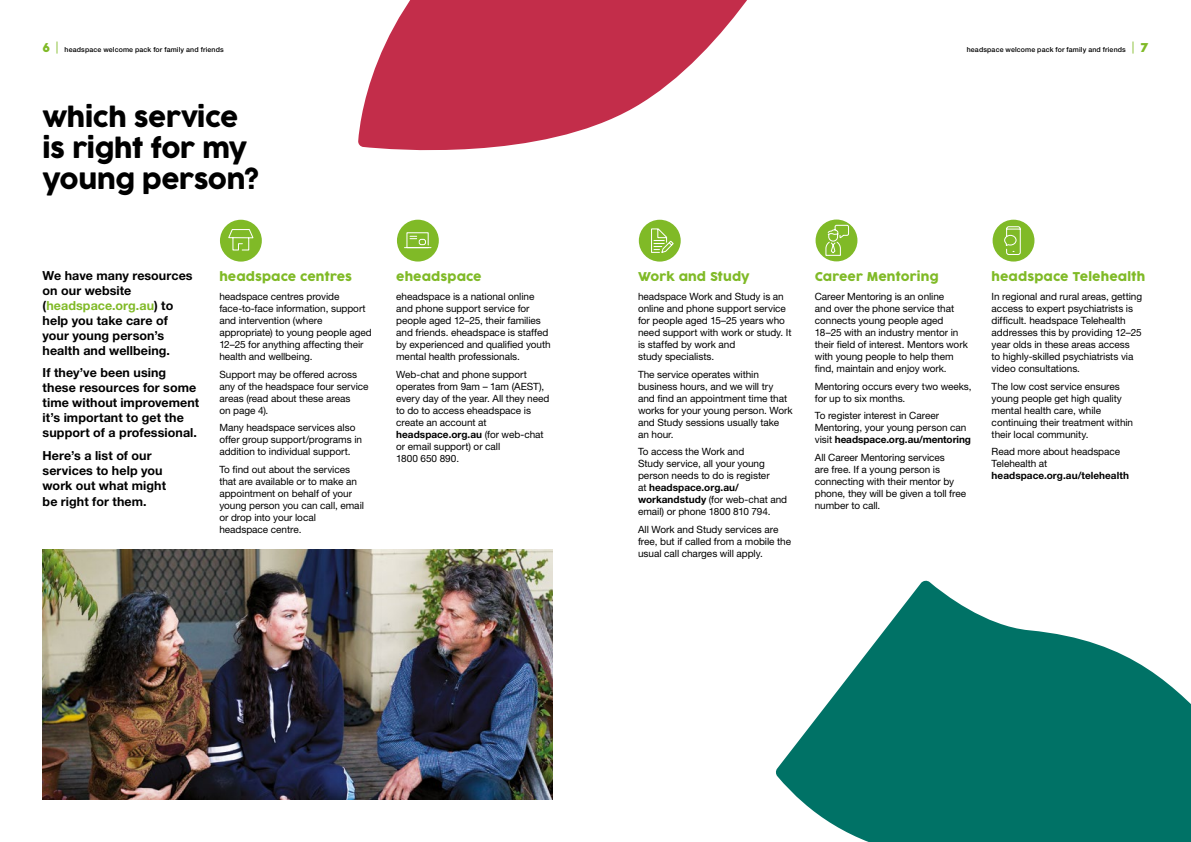
<style>
.page{position:relative;width:1191px;height:842px;background:#fff}
.page>*{position:absolute;margin:0;border:0;box-sizing:border-box;transform-origin:0 0}
.t1{font:26px/31px "Cocogoose Pro";letter-spacing:-.015em;color:#000}
.t2{font:700 12.5px/15px "Helvetica Neue LT Std";letter-spacing:.005em;color:#000}
.t3{font:12px "Cocogoose Pro";letter-spacing:.005em;color:#80ba27}
.t4{font:10px/12px "Helvetica Neue LT Std";letter-spacing:-.005em;color:#000}
.t5{font:700 10px "Helvetica Neue LT Std";letter-spacing:.005em;color:#000}
.t6{font:500 7px "Helvetica Neue LT Std";letter-spacing:.02em;color:#000}
.s1{font-family:"Cocogoose Pro";font-weight:400;font-size:12px;color:#80ba27}
.s2{font-weight:400;font-size:12px;color:#80ba27}
.s3{color:#80ba27}
.s4{font-weight:700}
</style>
<div class="page">
<div style="left:220px;top:220px;width:42px;height:42px;background:#80ba27;border-radius:50%"></div>
<svg style="left:228px;top:229px;width:26px;height:22px"></svg>
<div style="left:639px;top:220px;width:41px;height:42px;background:#80ba27;border-radius:50%"></div>
<svg style="left:651px;top:228px;width:23px;height:25px"></svg>
<div style="left:992px;top:220px;width:42px;height:42px;background:#80ba27;border-radius:50%"></div>
<svg style="left:1004px;top:226px;width:17px;height:29px"></svg>
<div style="left:397px;top:220px;width:42px;height:42px;background:#80ba27;border-radius:50%"></div>
<svg style="left:404px;top:232px;width:28px;height:17px"></svg>
<div style="left:815px;top:220px;width:42px;height:41px;background:#80ba27;border-radius:50%"></div>
<svg style="left:825px;top:224px;width:24px;height:32px"></svg>
<svg style="left:358px;top:0;width:389px;height:151px;fill:#c32d4a"></svg>
<img style="left:43px;top:549px;width:510px;height:250px">
<svg style="left:776px;top:580px;width:415px;height:262px;fill:#007266"></svg>
<p class="t6" style="left:43px;top:45px;width:183px"><span class="s1">6</span> <span class="s2">|</span> headspace welcome pack for family and friends</p>
<p class="t6" style="left:966px;top:45px;width:183px">headspace welcome pack for family and friends <span class="s2">|</span> <span class="s1">7</span></p>
<h1 class="t1" style="left:43px;top:103px;width:218px">which service is right for my young person?</h1>
<p class="t2" style="left:43px;top:267px;width:151px">We have many resources on our website (<span class="s3">headspace.org.au</span>) to help you take care of your young person’s health and wellbeing.</p>
<p class="t2" style="left:43px;top:365px;width:158px">If they’ve been using these resources for some time without improvement it’s important to get the support of a professional.</p>
<p class="t2" style="left:43px;top:448px;width:125px">Here’s a list of our services to help you work out what might be right for them.</p>
<p class="t3" style="left:219px;top:268px;width:134px">headspace centres</p>
<p class="t4" style="left:219px;top:291px;width:154px">headspace centres provide face-to-face information, support and intervention (where appropriate) to young people aged<br>12–25 for anything affecting their health and wellbeing.</p>
<p class="t4" style="left:219px;top:368px;width:151px">Support may be offered across any of the headspace four service areas (read about these areas<br>on page 4).</p>
<p class="t4" style="left:219px;top:422px;width:144px">Many headspace services also offer group support/programs in addition to individual support.</p>
<p class="t4" style="left:219px;top:463px;width:146px">To find out about the services that are available or to make an appointment on behalf of your young person you can call, email or drop into your local headspace centre.</p>
<p class="t3" style="left:396px;top:268px;width:87px">eheadspace</p>
<p class="t4" style="left:396px;top:291px;width:156px">eheadspace is a national online and phone support service for people aged 12–25, their families and friends. eheadspace is staffed by experienced and qualified youth mental health professionals.</p>
<p class="t4" style="left:396px;top:368px;width:155px">Web-chat and phone support operates from 9am – 1am (AEST), every day of the year. All they need to do to access eheadspace is create an account at <span class="s4">headspace.org.au</span> (for web-chat or email support) or call<br>1800 650 890.</p>
<p class="t3" style="left:638px;top:268px;width:113px">Work and Study</p>
<p class="t4" style="left:638px;top:291px;width:155px">headspace Work and Study is an online and phone support service for people aged 15–25 years who need support with work or study. It is staffed by work and<br>study specialists.</p>
<p class="t4" style="left:638px;top:368px;width:156px">The service operates within business hours, and we will try and find an appointment time that works for your young person. Work and Study sessions usually take an hour.</p>
<p class="t4" style="left:638px;top:446px;width:151px">To access the Work and<br>Study service, all your young person needs to do is register<br>at <span class="s4">headspace.org.au/ workandstudy</span> (for web-chat and email) or phone 1800 810 794.</p>
<p class="t4" style="left:638px;top:523px;width:155px">All Work and Study services are free, but if called from a mobile the usual call charges will apply.</p>
<p class="t3" style="left:815px;top:268px;width:125px">Career Mentoring</p>
<p class="t4" style="left:815px;top:291px;width:154px">Career Mentoring is an online<br>and over the phone service that connects young people aged<br>18–25 with an industry mentor in their field of interest. Mentors work with young people to help them find, maintain and enjoy work.</p>
<p class="t4" style="left:815px;top:380px;width:158px">Mentoring occurs every two weeks, for up to six months.</p>
<p class="t4" style="left:815px;top:410px;width:158px">To register interest in Career<br>Mentoring, your young person can visit <span class="s4">headspace.org.au/mentoring</span></p>
<p class="t4" style="left:815px;top:451px;width:153px">All Career Mentoring services<br>are free. If a young person is connecting with their mentor by phone, they will be given a toll free number to call.</p>
<p class="t3" style="left:991px;top:268px;width:155px">headspace Telehealth</p>
<p class="t4" style="left:991px;top:291px;width:152px">In regional and rural areas, getting access to expert psychiatrists is difficult. headspace Telehealth addresses this by providing 12–25 year olds in these areas access<br>to highly-skilled psychiatrists via video consultations.</p>
<p class="t4" style="left:991px;top:380px;width:143px">The low cost service ensures young people get high quality mental health care, while continuing their treatment within their local community.</p>
<p class="t4" style="left:991px;top:446px;width:130px">Read more about headspace<br>Telehealth at</p>
<p class="t5" style="left:991px;top:470px;width:139px">headspace.org.au/telehealth</p>
</div>
